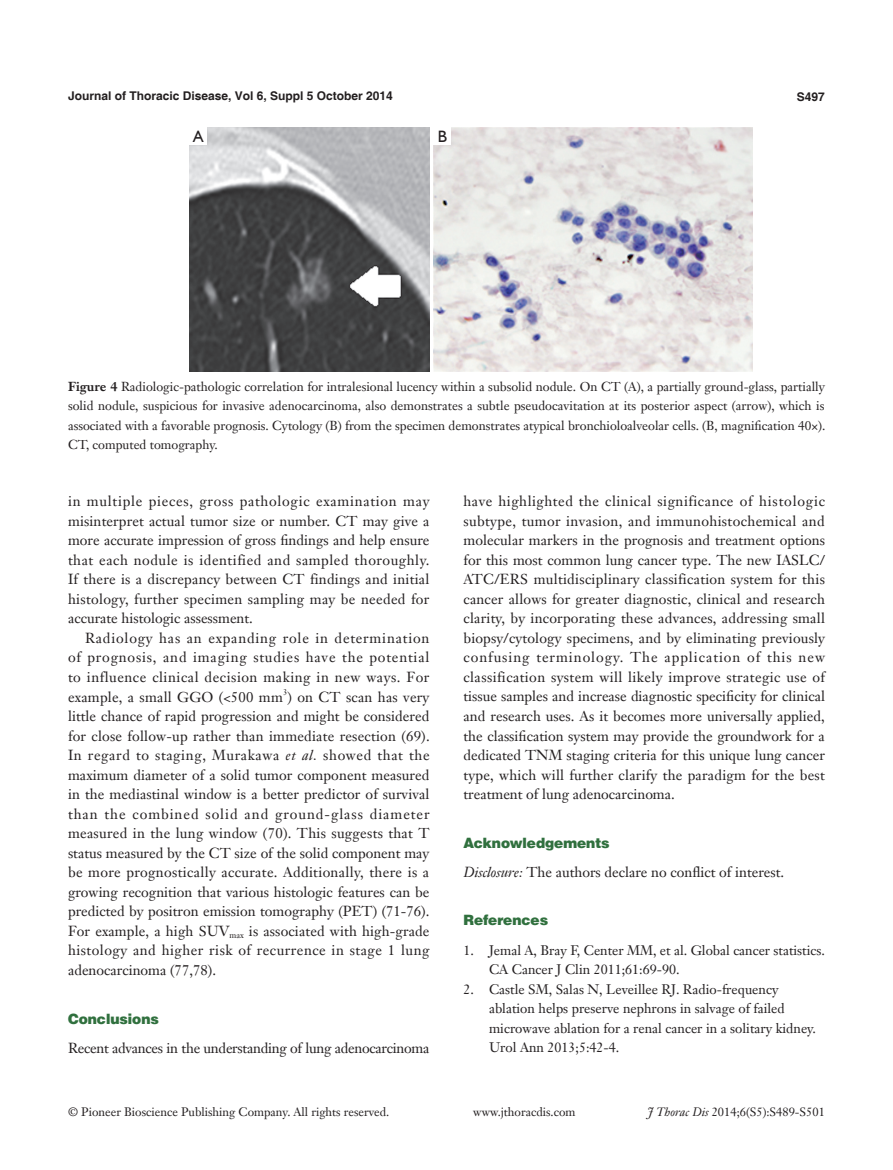
<style>
.page{position:relative;width:893px;height:1170px;background:#fff}
.page>*{position:absolute;margin:0;border:0;box-sizing:border-box;transform-origin:0 0}
.t1{font:16.5px "Humanist 521 BT";color:#231f20}
.t2{font:14.25px/19.5px "Janson Text LT";color:#231f20;text-align:justify}
.t3{font:14.25px "Janson Text LT";letter-spacing:-.02em;color:#231f20}
.t4{font:900 14.25px "Helvetica";color:#30703e}
.t5{font:13.5px/19.5px "Janson Text LT";color:#231f20}
.t6{font:12.75px/19.5px "Janson Text LT";color:#231f20;text-align:justify}
.t7{font:12px "Janson Text LT";color:#231f20}
.t8{font:700 12px "Helvetica";color:#231f20}
.t9{font:8.25px "Janson Text LT";color:#231f20}
.s1{font-weight:700}
.s2{font-style:italic}
</style>
<div class="page">
<img style="left:190px;top:128px;width:240px;height:244px">
<img style="left:434px;top:128px;width:318px;height:244px">
<div style="left:190px;top:128px;width:17px;height:17px;background:#fff"></div>
<div style="left:434px;top:128px;width:17px;height:17px;background:#fff"></div>
<p class="t8" style="left:68px;top:88px;width:326px">Journal of Thoracic Disease, Vol 6, Suppl 5 October 2014</p>
<p class="t8" style="left:797px;top:89px;width:30px">S497</p>
<p class="t1" style="left:193px;top:126px;width:12px">A</p>
<p class="t1" style="left:438px;top:126px;width:11px">B</p>
<p class="t6" style="left:68px;top:376px;width:759px"><span class="s1">Figure 4</span> Radiologic-pathologic correlation for intralesional lucency within a subsolid nodule. On CT (A), a partially ground-glass, partially solid nodule, suspicious for invasive adenocarcinoma, also demonstrates a subtle pseudocavitation at its posterior aspect (arrow), which is associated with a favorable prognosis. Cytology (B) from the specimen demonstrates atypical bronchioloalveolar cells. (B, magnification 40×).<br>CT, computed tomography.</p>
<p class="t2" style="left:68px;top:491px;width:363px">in multiple pieces, gross pathologic examination may misinterpret actual tumor size or number. CT may give a more accurate impression of gross findings and help ensure that each nodule is identified and sampled thoroughly.<br>If there is a discrepancy between CT findings and initial histology, further specimen sampling may be needed for accurate histologic assessment.</p>
<p class="t2" style="left:68px;top:628px;width:363px;text-indent:17px">Radiology has an expanding role in determination of prognosis, and imaging studies have the potential to influence clinical decision making in new ways. For example, a small GGO (&lt;500 mm ) on CT scan has very</p>
<p class="t9" style="left:283px;top:686px;width:6px">3</p>
<p class="t2" style="left:68px;top:706px;width:363px">little chance of rapid progression and might be considered for close follow-up rather than immediate resection (69).<br>In regard to staging, Murakawa <span class="s2">et al.</span> showed that the maximum diameter of a solid tumor component measured in the mediastinal window is a better predictor of survival than the combined solid and ground-glass diameter measured in the lung window (70). This suggests that T status measured by the CT size of the solid component may be more prognostically accurate. Additionally, there is a growing recognition that various histologic features can be predicted by positron emission tomography (PET) (71-76).<br>For example, a high SUV<sub>max</sub> is associated with high-grade histology and higher risk of recurrence in stage 1 lung adenocarcinoma (77,78).</p>
<p class="t4" style="left:68px;top:1009px;width:92px">Conclusions</p>
<p class="t3" style="left:68px;top:1038px;width:363px">Recent advances in the understanding of lung adenocarcinoma</p>
<p class="t2" style="left:463px;top:491px;width:363px">have highlighted the clinical significance of histologic subtype, tumor invasion, and immunohistochemical and molecular markers in the prognosis and treatment options for this most common lung cancer type. The new IASLC/ ATC/ERS multidisciplinary classification system for this cancer allows for greater diagnostic, clinical and research clarity, by incorporating these advances, addressing small biopsy/cytology specimens, and by eliminating previously confusing terminology. The application of this new classification system will likely improve strategic use of tissue samples and increase diagnostic specificity for clinical and research uses. As it becomes more universally applied, the classification system may provide the groundwork for a dedicated TNM staging criteria for this unique lung cancer type, which will further clarify the paradigm for the best treatment of lung adenocarcinoma.</p>
<p class="t4" style="left:463px;top:833px;width:148px">Acknowledgements</p>
<p class="t2" style="left:463px;top:862px;width:322px"><span class="s2">Disclosure:</span> The authors declare no conflict of interest.</p>
<p class="t4" style="left:463px;top:910px;width:86px">References</p>
<p class="t5" style="left:489px;top:939px;width:337px;text-indent:-26px">1. Jemal A, Bray F, Center MM, et al. Global cancer statistics.<br>CA Cancer J Clin 2011;61:69-90.</p>
<p class="t5" style="left:489px;top:978px;width:329px;text-indent:-26px">2. Castle SM, Salas N, Leveillee RJ. Radio-frequency ablation helps preserve nephrons in salvage of failed microwave ablation for a renal cancer in a solitary kidney.<br>Urol Ann 2013;5:42-4.</p>
<p class="t7" style="left:68px;top:1104px;width:323px">© Pioneer Bioscience Publishing Company. All rights reserved.</p>
<p class="t7" style="left:473px;top:1104px;width:104px">www.jthoracdis.com</p>
<p class="t7" style="left:647px;top:1104px;width:179px"><span class="s2">J Thorac Dis</span> 2014;6(S5):S489-S501</p>
</div>
